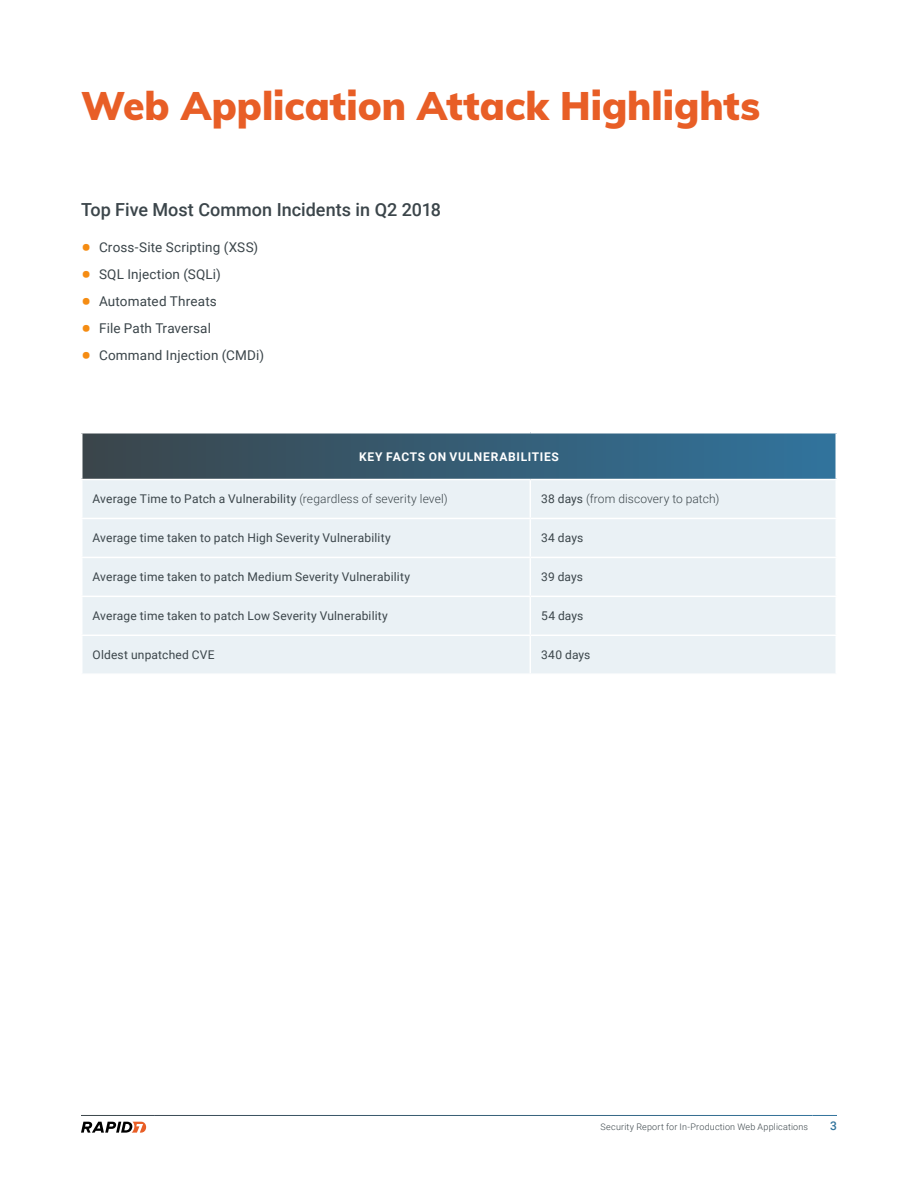
<style>
.page{position:relative;width:918px;height:1188px;background:#fff}
.page>*{position:absolute;margin:0;border:0;box-sizing:border-box;transform-origin:0 0}
.t1{font:900 39px "Muli";color:#e85e26}
.t2{font:500 18px "Roboto";color:#3b454a}
.t3{font:13.5px "Roboto";letter-spacing:.01em;color:#3b454a}
.t4{font:12px "Roboto";letter-spacing:.015em;color:#3b454a}
.t5{font:300 12px "Roboto";letter-spacing:.01em;color:#3b454a}
.t6{font:700 12px "Roboto";letter-spacing:.055em;color:#fff}
.t7{font:500 12px "Roboto";color:#31739c}
.t8{font:300 9px "Roboto";letter-spacing:.02em;color:#3b454a}
.s1{font-weight:900;font-size:27px;color:#f58c12}
.s2{font-weight:300}
.s3{font-weight:400}
</style>
<div class="page">
<svg style="left:813px;top:1115px;width:24px;height:1px"></svg>
<svg style="left:81px;top:1122px;width:65px;height:11px"></svg>
<div style="left:82px;top:433px;width:754px;height:47px;background:linear-gradient(to right,#3b454a,#31749d)"></div>
<div style="left:82px;top:480px;width:754px;height:193px;background:#eaf1f5"></div>
<hr style="left:81px;top:479px;width:449px;height:1px;background:#fff">
<hr style="left:530px;top:479px;width:307px;height:1px;background:#fff">
<hr style="left:530px;top:480px;width:1px;height:38px;background:#fff">
<hr style="left:530px;top:519px;width:1px;height:38px;background:#fff">
<hr style="left:530px;top:558px;width:1px;height:38px;background:#fff">
<hr style="left:530px;top:597px;width:1px;height:38px;background:#fff">
<hr style="left:530px;top:636px;width:1px;height:37px;background:#fff">
<hr style="left:81px;top:518px;width:449px;height:1px;background:#fff">
<hr style="left:530px;top:518px;width:307px;height:1px;background:#fff">
<hr style="left:81px;top:557px;width:449px;height:1px;background:#fff">
<hr style="left:530px;top:557px;width:307px;height:1px;background:#fff">
<hr style="left:81px;top:596px;width:449px;height:1px;background:#fff">
<hr style="left:530px;top:596px;width:307px;height:1px;background:#fff">
<hr style="left:81px;top:635px;width:449px;height:1px;background:#fff">
<hr style="left:530px;top:635px;width:307px;height:1px;background:#fff">
<h1 class="t1" style="left:81px;top:77px;width:681px">Web Application Attack Highlights</h1>
<h2 class="t2" style="left:81px;top:197px;width:362px">Top Five Most Common Incidents in Q2 2018</h2>
<p class="t3" style="left:81px;top:238px;width:179px"><span class="s1">•</span> Cross-Site Scripting (XSS)</p>
<p class="t3" style="left:81px;top:265px;width:141px"><span class="s1">•</span> SQL Injection (SQLi)</p>
<p class="t3" style="left:81px;top:292px;width:137px"><span class="s1">•</span> Automated Threats</p>
<p class="t3" style="left:81px;top:319px;width:132px"><span class="s1">•</span> File Path Traversal</p>
<p class="t3" style="left:81px;top:346px;width:185px"><span class="s1">•</span> Command Injection (CMDi)</p>
<p class="t6" style="left:359px;top:448px;width:201px">KEY FACTS ON VULNERABILITIES</p>
<p class="t4" style="left:93px;top:491px;width:357px">Average Time to Patch a Vulnerability <span class="s2">(regardless of severity level)</span></p>
<p class="t5" style="left:541px;top:491px;width:180px"><span class="s3">38 days</span> (from discovery to patch)</p>
<p class="t4" style="left:93px;top:530px;width:300px">Average time taken to patch High Severity Vulnerability</p>
<p class="t4" style="left:541px;top:530px;width:44px">34 days</p>
<p class="t4" style="left:93px;top:569px;width:319px">Average time taken to patch Medium Severity Vulnerability</p>
<p class="t4" style="left:541px;top:569px;width:44px">39 days</p>
<p class="t4" style="left:93px;top:608px;width:297px">Average time taken to patch Low Severity Vulnerability</p>
<p class="t4" style="left:541px;top:608px;width:44px">54 days</p>
<p class="t4" style="left:93px;top:647px;width:124px">Oldest unpatched CVE</p>
<p class="t4" style="left:541px;top:647px;width:51px">340 days</p>
<p class="t8" style="left:601px;top:1120px;width:209px">Security Report for In-Production Web Applications</p>
<p class="t7" style="left:830px;top:1118px;width:8px">3</p>
</div>
